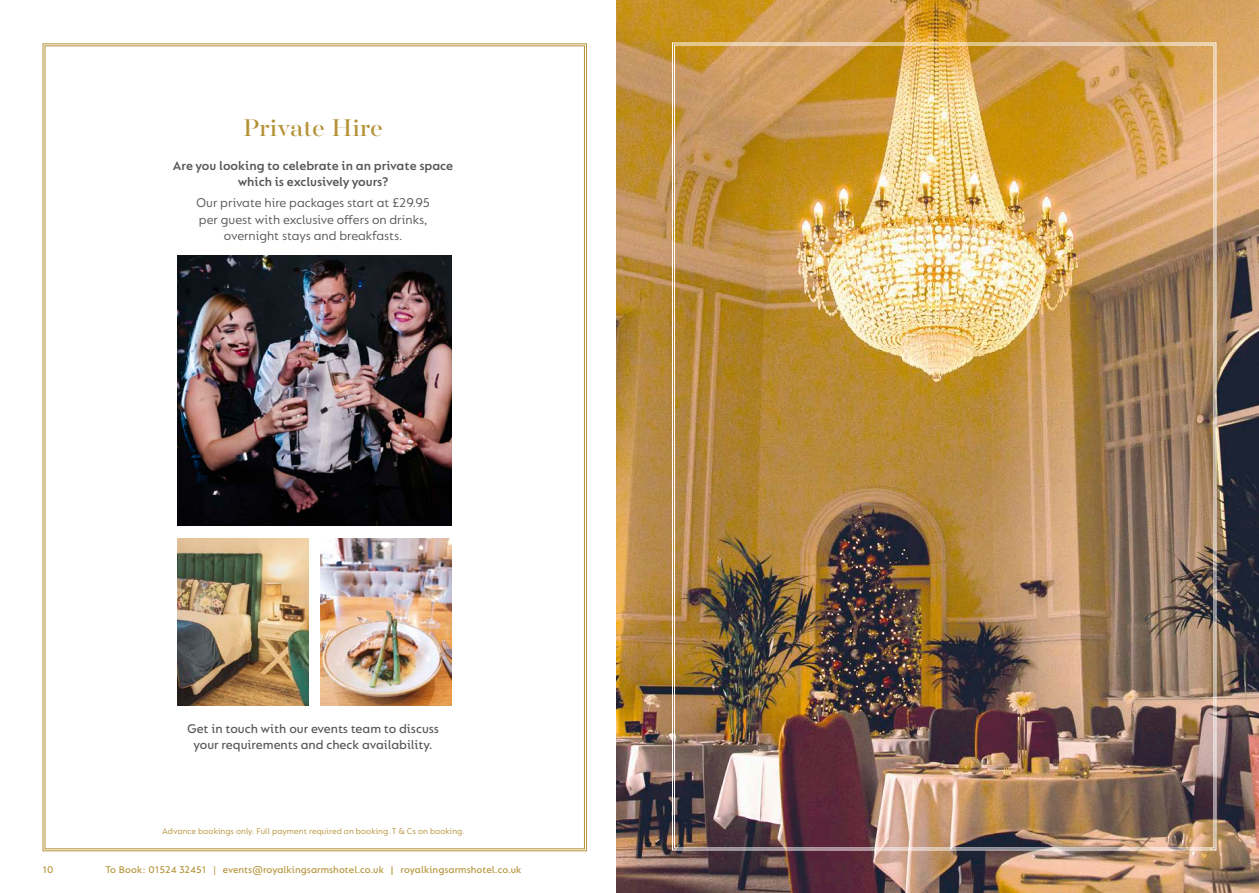
<style>
.page{position:relative;width:1259px;height:893px;background:#fff}
.page>*{position:absolute;margin:0;border:0;box-sizing:border-box;transform-origin:0 0}
.t1{font:27px "Majesti Banner";color:#b49236}
.t2{font:13.5px/16.5px "FS Lucas";color:#565655;text-align:center}
.t3{font:500 13.5px/16.5px "FS Lucas";color:#565655;text-align:center}
.t4{font:600 13.5px/16.5px "FS Lucas";color:#565655;text-align:center}
.t5{font:500 10.5px "FS Lucas";letter-spacing:.01em;color:#b49236}
.t6{font:9px "FS Lucas";letter-spacing:.01em;color:#b49236}
.s1{font-weight:400}
</style>
<div class="page">
<svg style="left:42px;top:43px;width:545px;height:809px"></svg>
<img style="left:177px;top:256px;width:275px;height:270px">
<img style="left:177px;top:539px;width:131px;height:166px">
<img style="left:321px;top:539px;width:131px;height:166px">
<img style="left:617px;top:0;width:642px;height:893px">
<img style="left:671px;top:42px;width:546px;height:809px">
<p class="t1" style="left:243px;top:110px;width:141px">Private Hire</p>
<p class="t4" style="left:173px;top:157px;width:282px">Are you looking to celebrate in an private space which is exclusively yours?</p>
<p class="t2" style="left:196px;top:194px;width:235px">Our private hire packages start at £29.95 per guest with exclusive offers on drinks, overnight stays and breakfasts.</p>
<p class="t3" style="left:187px;top:720px;width:253px">Get in touch with our events team to discuss your requirements and check availability.</p>
<p class="t6" style="left:162px;top:826px;width:304px">Advance bookings only. Full payment required on booking. T &amp; Cs on booking.</p>
<p class="t5" style="left:43px;top:864px;width:13px">10</p>
<p class="t5" style="left:105px;top:864px;width:417px">To Book: 01524 32451 <span class="s1">|</span> events@royalkingsarmshotel.co.uk | royalkingsarmshotel.co.uk</p>
</div>
